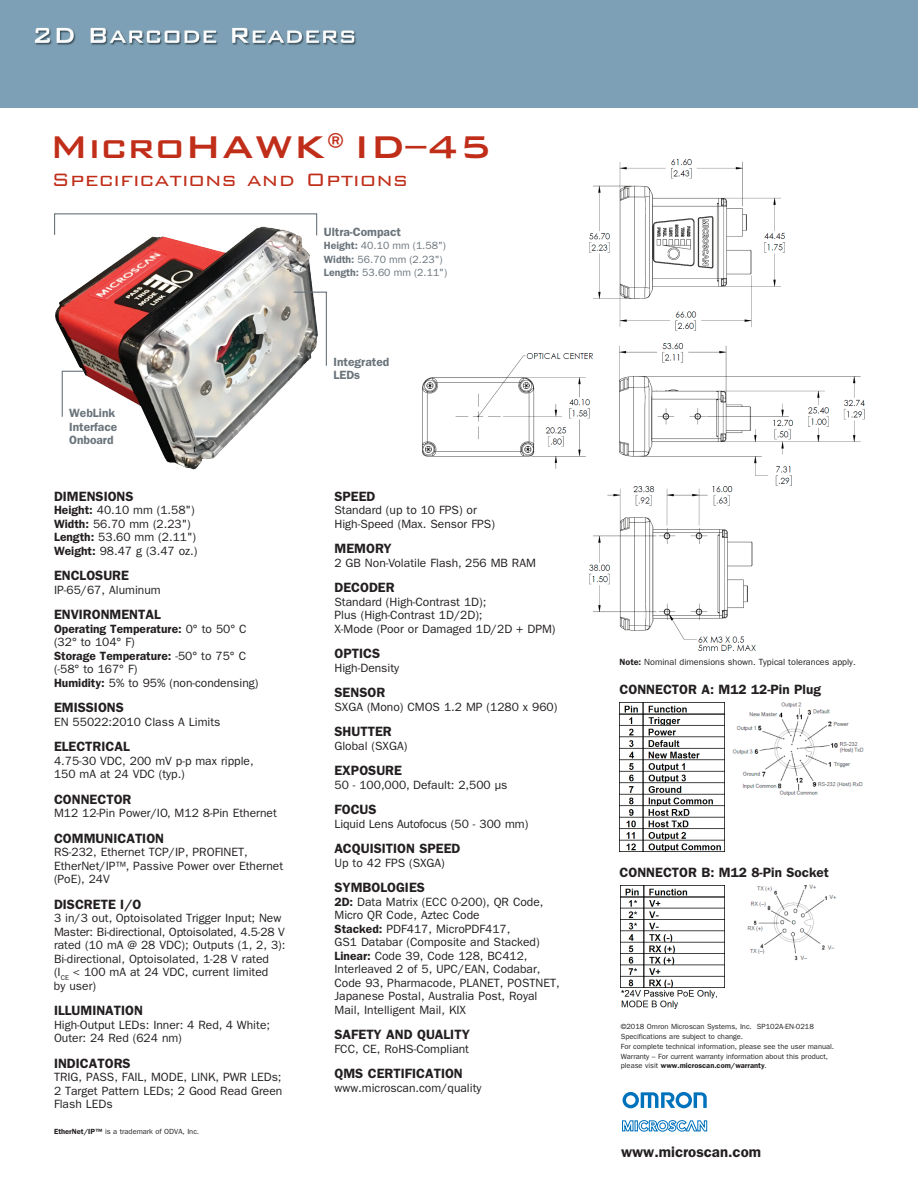
<style>
.page{position:relative;width:918px;height:1188px;background:#fff}
.page>*{position:absolute;margin:0;border:0;box-sizing:border-box;transform-origin:0 0}
.t1{font:500 42px "Bank Gothic BT";color:#c02d19}
.t2{font:300 24px "Bank Gothic BT";color:#c02d19}
.t3{font:600 15px "ITC Franklin Gothic Std";color:#231f20}
.t4{font:600 13.5px "ITC Franklin Gothic Std";color:#231f20}
.t5{font:12px/13.5px "ITC Franklin Gothic Std";color:#231f20}
.t6{font:600 12px/13.5px "ITC Franklin Gothic Std";color:#6a747b}
.t7{font:10.5px/13.5px "ITC Franklin Gothic Std";color:#6a747b}
.t8{font:9px "ITC Franklin Gothic Std";color:#231f20}
.t9{font:7.5px/9.6px "ITC Franklin Gothic Std";color:#231f20}
.s1{font-family:"ITC Franklin Gothic Std";font-weight:400;font-size:36px}
.s2{font-family:"ITC Franklin Gothic Std";font-weight:400}
.s3{font-weight:600}
</style>
<div class="page">
<img style="left:55px;top:237px;width:258px;height:233px">
<div style="left:0;top:0;width:918px;height:108px;background:#7ea0b6"></div>
<svg style="left:54px;top:213px;width:264px;height:24px"></svg>
<svg style="left:293px;top:291px;width:34px;height:76px"></svg>
<svg style="left:61px;top:370px;width:24px;height:48px"></svg>
<img style="left:620px;top:885px;width:105px;height:123px">
<img style="left:747px;top:884px;width:90px;height:77px">
<img style="left:620px;top:703px;width:105px;height:149px">
<img style="left:732px;top:702px;width:132px;height:94px">
<img style="left:590px;top:159px;width:195px;height:172px">
<img style="left:422px;top:353px;width:170px;height:116px">
<img style="left:620px;top:344px;width:245px;height:141px">
<img style="left:590px;top:487px;width:165px;height:164px">
<svg style="left:623px;top:1092px;width:84px;height:16px"></svg>
<svg style="left:622px;top:1120px;width:85px;height:12px"></svg>
<h1 class="t1" style="left:50px;top:124px;width:444px">MicroHAWK<span class="s1">®</span>ID<span class="s2">–</span>45</h1>
<h2 class="t2" style="left:52px;top:167px;width:358px">Specifications and Options</h2>
<p class="t6" style="left:324px;top:225px;width:79px">Ultra-Compact</p>
<p class="t7" style="left:324px;top:239px;width:125px"><span class="s3">Height:</span> 40.10 mm (1.58")<br><span class="s3">Width:</span> 56.70 mm (2.23")<br><span class="s3">Length:</span> 53.60 mm (2.11")</p>
<p class="t6" style="left:69px;top:406px;width:50px">WebLink<br>Interface<br>Onboard</p>
<p class="t4" style="left:54px;top:488px;width:81px">DIMENSIONS</p>
<p class="t5" style="left:54px;top:503px;width:145px"><span class="s3">Height:</span> 40.10 mm (1.58")<br><span class="s3">Width:</span> 56.70 mm (2.23")<br><span class="s3">Length:</span> 53.60 mm (2.11")<br><span class="s3">Weight:</span> 98.47 g (3.47 oz.)</p>
<p class="t4" style="left:54px;top:568px;width:77px">ENCLOSURE</p>
<p class="t5" style="left:54px;top:583px;width:108px">IP-65/67, Aluminum</p>
<p class="t4" style="left:54px;top:607px;width:108px">ENVIRONMENTAL</p>
<p class="t5" style="left:54px;top:622px;width:206px"><span class="s3">Operating Temperature:</span> 0° to 50° C (32° to 104° F)<br><span class="s3">Storage Temperature:</span> -50° to 75° C (-58° to 167° F)<br><span class="s3">Humidity:</span> 5% to 95% (non-condensing)</p>
<p class="t4" style="left:54px;top:700px;width:71px">EMISSIONS</p>
<p class="t5" style="left:54px;top:715px;width:168px">EN 55022:2010 Class A Limits</p>
<p class="t4" style="left:54px;top:739px;width:77px">ELECTRICAL</p>
<p class="t5" style="left:54px;top:754px;width:201px">4.75-30 VDC, 200 mV p-p max ripple,<br>150 mA at 24 VDC (typ.)</p>
<p class="t4" style="left:54px;top:791px;width:79px">CONNECTOR</p>
<p class="t5" style="left:54px;top:806px;width:224px">M12 12-Pin Power/IO, M12 8-Pin Ethernet</p>
<p class="t4" style="left:54px;top:830px;width:112px">COMMUNICATION</p>
<p class="t5" style="left:54px;top:845px;width:231px">RS-232, Ethernet TCP/IP, PROFINET,<br>EtherNet/IP™, Passive Power over Ethernet (PoE), 24V</p>
<p class="t4" style="left:54px;top:896px;width:89px">DISCRETE I/O</p>
<p class="t5" style="left:54px;top:911px;width:233px">3 in/3 out, Optoisolated Trigger Input; New Master: Bi-directional, Optoisolated, 4.5-28 V rated (10 mA @ 28 VDC); Outputs (1, 2, 3):<br>Bi-directional, Optoisolated, 1-28 V rated (I<sub>CE</sub> &lt; 100 mA at 24 VDC, current limited<br>by user)</p>
<p class="t4" style="left:54px;top:1003px;width:91px">ILLUMINATION</p>
<p class="t5" style="left:54px;top:1018px;width:218px">High-Output LEDs: Inner: 4 Red, 4 White;<br>Outer: 24 Red (624 nm)</p>
<p class="t4" style="left:54px;top:1055px;width:78px">INDICATORS</p>
<p class="t5" style="left:54px;top:1070px;width:230px;text-align:justify">TRIG, PASS, FAIL, MODE, LINK, PWR LEDs; 2 Target Pattern LEDs; 2 Good Read Green Flash LEDs</p>
<p class="t9" style="left:54px;top:1127px;width:147px"><span class="s3">EtherNet/IP™</span> is a trademark of ODVA, Inc.</p>
<p class="t6" style="left:333px;top:355px;width:57px">Integrated<br>LEDs</p>
<p class="t4" style="left:334px;top:488px;width:43px">SPEED</p>
<p class="t5" style="left:334px;top:503px;width:162px">Standard (up to 10 FPS) or<br>High-Speed (Max. Sensor FPS)</p>
<p class="t4" style="left:334px;top:541px;width:59px">MEMORY</p>
<p class="t5" style="left:334px;top:556px;width:203px">2 GB Non-Volatile Flash, 256 MB RAM</p>
<p class="t4" style="left:334px;top:580px;width:62px">DECODER</p>
<p class="t5" style="left:334px;top:595px;width:223px">Standard (High-Contrast 1D);<br>Plus (High-Contrast 1D/2D);<br>X-Mode (Poor or Damaged 1D/2D + DPM)</p>
<p class="t4" style="left:334px;top:646px;width:47px">OPTICS</p>
<p class="t5" style="left:334px;top:661px;width:66px">High-Density</p>
<p class="t4" style="left:334px;top:685px;width:52px">SENSOR</p>
<p class="t5" style="left:334px;top:700px;width:224px">SXGA (Mono) CMOS 1.2 MP (1280 x 960)</p>
<p class="t4" style="left:334px;top:724px;width:59px">SHUTTER</p>
<p class="t5" style="left:334px;top:739px;width:74px">Global (SXGA)</p>
<p class="t4" style="left:334px;top:763px;width:69px">EXPOSURE</p>
<p class="t5" style="left:334px;top:778px;width:175px">50 - 100,000, Default: 2,500 μs</p>
<p class="t4" style="left:334px;top:802px;width:44px">FOCUS</p>
<p class="t5" style="left:334px;top:817px;width:195px">Liquid Lens Autofocus (50 - 300 mm)</p>
<p class="t4" style="left:334px;top:841px;width:128px">ACQUISITION SPEED</p>
<p class="t5" style="left:334px;top:856px;width:112px">Up to 42 FPS (SXGA)</p>
<p class="t4" style="left:334px;top:880px;width:92px">SYMBOLOGIES</p>
<p class="t5" style="left:334px;top:895px;width:227px"><span class="s3">2D:</span> Data Matrix (ECC 0-200), QR Code, Micro QR Code, Aztec Code<br><span class="s3">Stacked:</span> PDF417, MicroPDF417,<br>GS1 Databar (Composite and Stacked)<br><span class="s3">Linear:</span> Code 39, Code 128, BC412, Interleaved 2 of 5, UPC/EAN, Codabar, Code 93, Pharmacode, PLANET, POSTNET, Japanese Postal, Australia Post, Royal Mail, Intelligent Mail, KIX</p>
<p class="t4" style="left:334px;top:1027px;width:137px">SAFETY AND QUALITY</p>
<p class="t5" style="left:334px;top:1042px;width:136px">FCC, CE, RoHS-Compliant</p>
<p class="t4" style="left:334px;top:1066px;width:130px">QMS CERTIFICATION</p>
<p class="t5" style="left:334px;top:1081px;width:149px">www.microscan.com/quality</p>
<p class="t8" style="left:620px;top:656px;width:238px"><span class="s3">Note:</span> Nominal dimensions shown. Typical tolerances apply.</p>
<p class="t4" style="left:620px;top:682px;width:203px">CONNECTOR A: M12 12-Pin Plug</p>
<p class="t4" style="left:620px;top:864px;width:211px">CONNECTOR B: M12 8-Pin Socket</p>
<p class="t9" style="left:621px;top:1022px;width:215px">©2018 Omron Microscan Systems, Inc. SP102A-EN-0218<br>Specifications are subject to change.<br>For complete technical information, please see the user manual.<br>Warranty – For current warranty information about this product, please visit <span class="s3">www.microscan.com/warranty</span>.</p>
<p class="t3" style="left:621px;top:1143px;width:142px">www.microscan.com</p>
</div>
